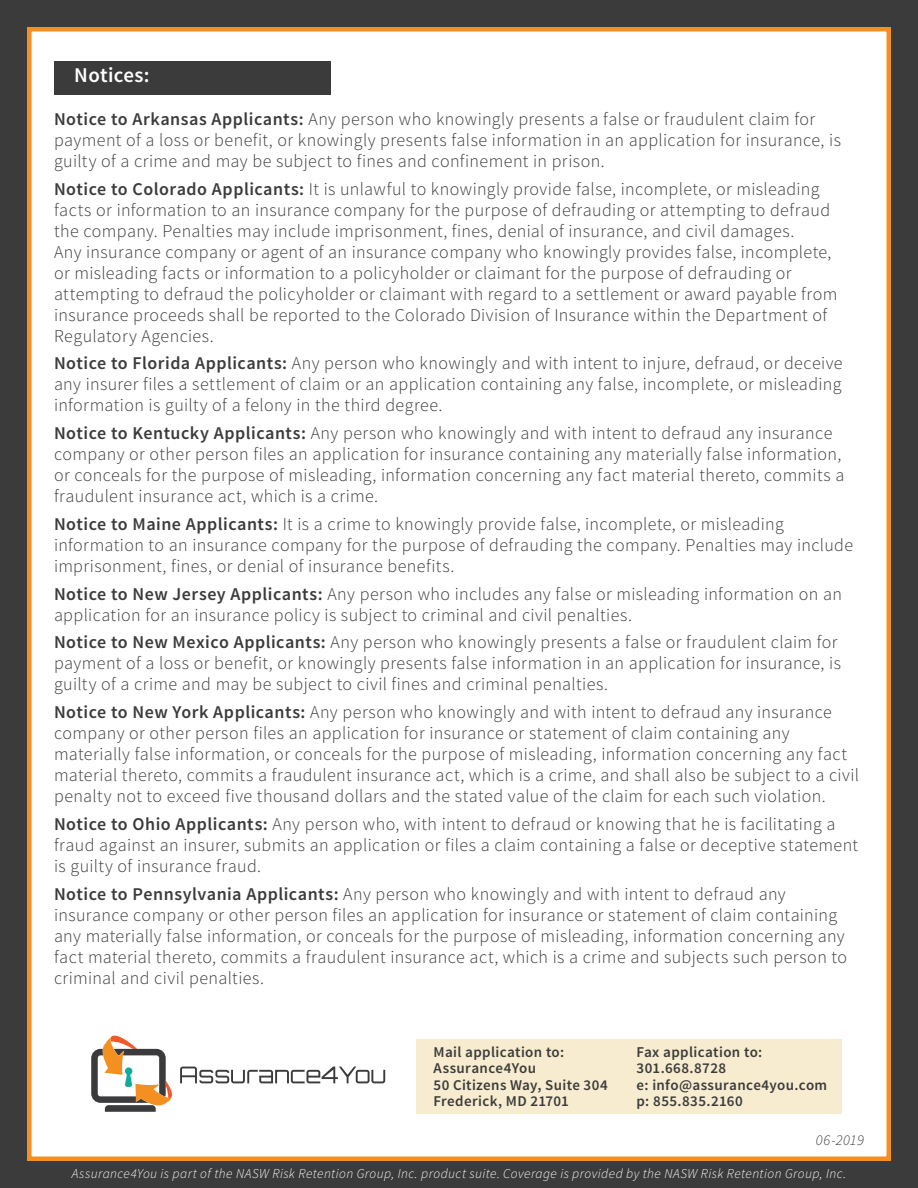
<style>
.page{position:relative;width:918px;height:1188px;background:#3b3b3b}
.page>*{position:absolute;margin:0;border:0;box-sizing:border-box;transform-origin:0 0}
.t1{font:600 21px "Source Sans Pro";letter-spacing:.015em;color:#fff}
.t2{font:300 18px/21px "Source Sans Pro";letter-spacing:.02em;color:#3b3b3b}
.t3{font:600 15px/16.5px "Source Sans Pro";letter-spacing:.025em;color:#3b3b3b}
.t4{font:italic 300 15px "Source Sans Pro";letter-spacing:.02em;color:#3b3b3b}
.t5{font:italic 300 13.5px "Source Sans Pro";letter-spacing:.03em;color:#fff}
.s1{font-weight:600}
</style>
<div class="page">
<div style="left:27px;top:27px;width:864px;height:1134px;background:#fff;border:4px solid #f49022"></div>
<div style="left:54px;top:61px;width:277px;height:33px;background:#3b3b3b"></div>
<svg style="left:180px;top:1067px;width:205px;height:16px"></svg>
<svg style="left:91px;top:1035px;width:81px;height:77px"></svg>
<div style="left:417px;top:1040px;width:425px;height:74px;background:#f7eccf"></div>
<p class="t1" style="left:74px;top:62px;width:77px">Notices:</p>
<p class="t2" style="left:54px;top:108px;width:788px"><span class="s1">Notice to Arkansas Applicants:</span> Any person who knowingly presents a false or fraudulent claim for payment of a loss or benefit, or knowingly presents false information in an application for insurance, is guilty of a crime and may be subject to fines and confinement in prison.</p>
<p class="t2" style="left:54px;top:178px;width:785px"><span class="s1">Notice to Colorado Applicants:</span> It is unlawful to knowingly provide false, incomplete, or misleading facts or information to an insurance company for the purpose of defrauding or attempting to defraud the company. Penalties may include imprisonment, fines, denial of insurance, and civil damages.<br>Any insurance company or agent of an insurance company who knowingly provides false, incomplete, or misleading facts or information to a policyholder or claimant for the purpose of defrauding or attempting to defraud the policyholder or claimant with regard to a settlement or award payable from insurance proceeds shall be reported to the Colorado Division of Insurance within the Department of Regulatory Agencies.</p>
<p class="t2" style="left:54px;top:353px;width:790px;text-align:justify"><span class="s1">Notice to Florida Applicants:</span> Any person who knowingly and with intent to injure, defraud, or deceive any insurer files a settlement of claim or an application containing any false, incomplete, or misleading information is guilty of a felony in the third degree.</p>
<p class="t2" style="left:54px;top:423px;width:792px"><span class="s1">Notice to Kentucky Applicants:</span> Any person who knowingly and with intent to defraud any insurance company or other person files an application for insurance containing any materially false information, or conceals for the purpose of misleading, information concerning any fact material thereto, commits a fraudulent insurance act, which is a crime.</p>
<p class="t2" style="left:54px;top:513px;width:801px"><span class="s1">Notice to Maine Applicants:</span> It is a crime to knowingly provide false, incomplete, or misleading information to an insurance company for the purpose of defrauding the company. Penalties may include imprisonment, fines, or denial of insurance benefits.</p>
<p class="t2" style="left:54px;top:583px;width:789px"><span class="s1">Notice to New Jersey Applicants:</span> Any person who includes any false or misleading information on an application for an insurance policy is subject to criminal and civil penalties.</p>
<p class="t2" style="left:54px;top:632px;width:788px"><span class="s1">Notice to New Mexico Applicants:</span> Any person who knowingly presents a false or fraudulent claim for payment of a loss or benefit, or knowingly presents false information in an application for insurance, is guilty of a crime and may be subject to civil fines and criminal penalties.</p>
<p class="t2" style="left:54px;top:702px;width:807px"><span class="s1">Notice to New York Applicants:</span> Any person who knowingly and with intent to defraud any insurance company or other person files an application for insurance or statement of claim containing any materially false information, or conceals for the purpose of misleading, information concerning any fact material thereto, commits a fraudulent insurance act, which is a crime, and shall also be subject to a civil penalty not to exceed five thousand dollars and the stated value of the claim for each such violation.</p>
<p class="t2" style="left:54px;top:814px;width:806px"><span class="s1">Notice to Ohio Applicants:</span> Any person who, with intent to defraud or knowing that he is facilitating a fraud against an insurer, submits an application or files a claim containing a false or deceptive statement is guilty of insurance fraud.</p>
<p class="t2" style="left:54px;top:883px;width:795px"><span class="s1">Notice to Pennsylvania Applicants:</span> Any person who knowingly and with intent to defraud any insurance company or other person files an application for insurance or statement of claim containing any materially false information, or conceals for the purpose of misleading, information concerning any fact material thereto, commits a fraudulent insurance act, which is a crime and subjects such person to criminal and civil penalties.</p>
<p class="t3" style="left:434px;top:1044px;width:176px">Mail application to:<br>Assurance4You<br>50 Citizens Way, Suite 304<br>Frederick, MD 21701</p>
<p class="t3" style="left:637px;top:1044px;width:192px">Fax application to:<br>301.668.8728<br>e: info@assurance4you.com p: 855.835.2160</p>
<p class="t4" style="left:816px;top:1131px;width:50px">06-2019</p>
<p class="t5" style="left:72px;top:1165px;width:776px">Assurance4You is part of the NASW Risk Retention Group, Inc. product suite. Coverage is provided by the NASW Risk Retention Group, Inc.</p>
</div>
